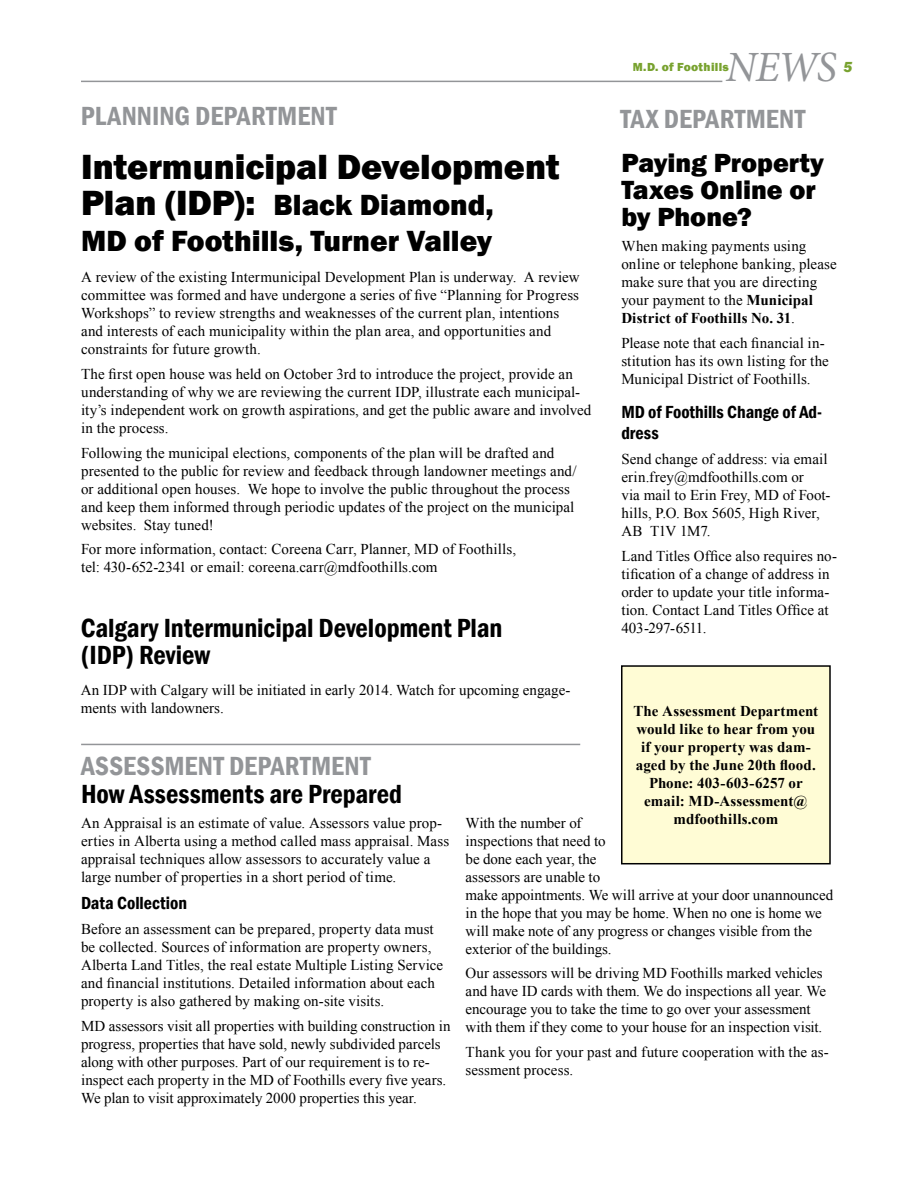
<style>
.page{position:relative;width:918px;height:1188px;background:#fff}
.page>*{position:absolute;margin:0;border:0;box-sizing:border-box;transform-origin:0 0}
.t1{font:italic 43.2px "Minion Pro";color:#939598}
.t2{font:800 36px "Franklin Gothic";color:#000}
.t3{font:800 30px/36px "Franklin Gothic";color:#000}
.t4{font:600 condensed 27px/27px "Franklin Gothic";letter-spacing:-.005em;color:#000}
.t5{font:600 condensed 27px "Franklin Gothic";color:#939598}
.t6{font:800 27px/27px "Franklin Gothic";color:#000}
.t7{font:600 condensed 18px/21px "Franklin Gothic";color:#000}
.t8{font:15px/18px "Times New Roman";letter-spacing:.005em;color:#000}
.t9{font:700 15px/18px "Times New Roman";letter-spacing:.005em;color:#000;text-align:center}
.t10{font:italic 800 15px "Franklin Gothic";color:#78a22f}
.t11{font:800 12px "Franklin Gothic";letter-spacing:.025em;color:#78a22f}
.s1{font-weight:700}
.s2{font-size:36px}
</style>
<div class="page">
<hr style="left:81px;top:81px;width:641px;height:1px;background:#939598">
<div style="left:622px;top:666px;width:208px;height:198px;background:#fffcd5"></div>
<div style="left:621px;top:665px;width:210px;height:199px;border:2px solid #000"></div>
<hr style="left:81px;top:744px;width:499px;height:1px;background:#939598">
<h1 class="t1" style="left:726px;top:38px;width:112px">NEWS</h1>
<p class="t10" style="left:844px;top:58px;width:10px">5</p>
<p class="t11" style="left:633px;top:59px;width:98px">M.D. of Foothills</p>
<h3 class="t5" style="left:81px;top:98px;width:257px">PLANNING DEPARTMENT</h3>
<h3 class="t5" style="left:621px;top:101px;width:186px">TAX DEPARTMENT</h3>
<h3 class="t6" style="left:621px;top:150px;width:204px">Paying Property<br>Taxes Online or by Phone?</h3>
<p class="t8" style="left:621px;top:237px;width:217px">When making payments using online or telephone banking, please make sure that you are directing your payment to the <span class="s1">Municipal<br>District of Foothills No. 31</span>.</p>
<p class="t8" style="left:621px;top:334px;width:209px">Please note that each financial in&shy;stitution has its own listing for the<br>Municipal District of Foothills.</p>
<p class="t7" style="left:621px;top:402px;width:202px">MD of Foothills Change of Ad&shy;dress</p>
<p class="t8" style="left:621px;top:450px;width:211px">Send change of address: via email erin.frey@mdfoothills.com or<br>via mail to Erin Frey, MD of Foot&shy;hills, P.O. Box 5605, High River,<br>AB T1V 1M7.</p>
<p class="t8" style="left:621px;top:547px;width:217px">Land Titles Office also requires no&shy;tification of a change of address in order to update your title informa&shy;tion. Contact Land Titles Office at<br>403-297-6511.</p>
<h2 class="t2" style="left:81px;top:143px;width:480px">Intermunicipal Development</h2>
<h3 class="t3" style="left:81px;top:186px;width:414px"><span class="s2">Plan (IDP):</span> Black Diamond,<br>MD of Foothills, Turner Valley</h3>
<p class="t8" style="left:81px;top:268px;width:500px">A review of the existing Intermunicipal Development Plan is underway. A review committee was formed and have undergone a series of five “Planning for Progress Workshops” to review strengths and weaknesses of the current plan, intentions and interests of each municipality within the plan area, and opportunities and constraints for future growth.</p>
<p class="t8" style="left:81px;top:365px;width:512px">The first open house was held on October 3rd to introduce the project, provide an understanding of why we are reviewing the current IDP, illustrate each municipal&shy;ity’s independent work on growth aspirations, and get the public aware and involved in the process.</p>
<p class="t8" style="left:81px;top:443px;width:497px">Following the municipal elections, components of the plan will be drafted and presented to the public for review and feedback through landowner meetings and/ or additional open houses. We hope to involve the public throughout the process and keep them informed through periodic updates of the project on the municipal websites. Stay tuned!</p>
<p class="t8" style="left:81px;top:540px;width:437px">For more information, contact: Coreena Carr, Planner, MD of Foothills, tel: 430-652-2341 or email: coreena.carr@mdfoothills.com</p>
<h3 class="t4" style="left:81px;top:614px;width:423px">Calgary Intermunicipal Development Plan (IDP) Review</h3>
<p class="t8" style="left:81px;top:681px;width:491px">An IDP with Calgary will be initiated in early 2014. Watch for upcoming engage&shy;ments with landowners.</p>
<p class="t9" style="left:633px;top:702px;width:186px">The Assessment Department would like to hear from you if your property was dam&shy;aged by the June 20th flood.<br>Phone: 403-603-6257 or email: MD-Assessment@ mdfoothills.com</p>
<h3 class="t5" style="left:81px;top:748px;width:15px">ASSESS</h3>
<h3 class="t5" style="left:164px;top:748px;width:208px">MENT DEPARTMENT</h3>
<h3 class="t4" style="left:81px;top:781px;width:323px">How Assessments are Prepared</h3>
<p class="t8" style="left:81px;top:813px;width:370px">An Appraisal is an estimate of value. Assessors value prop&shy;erties in Alberta using a method called mass appraisal. Mass appraisal techniques allow assessors to accurately value a large number of properties in a short period of time.</p>
<p class="t7" style="left:81px;top:893px;width:107px">Data Collection</p>
<p class="t8" style="left:81px;top:920px;width:364px">Before an assessment can be prepared, property data must be collected. Sources of information are property owners, Alberta Land Titles, the real estate Multiple Listing Service and financial institutions. Detailed information about each property is also gathered by making on-site visits.</p>
<p class="t8" style="left:81px;top:1017px;width:371px">MD assessors visit all properties with building construction in progress, properties that have sold, newly subdivided parcels along with other purposes. Part of our requirement is to re&shy;inspect each property in the MD of Foothills every five years.<br>We plan to visit approximately 2000 properties this year.</p>
<p class="t8" style="left:466px;top:813px;width:369px">With the number of<br>inspections that need to<br>be done each year, the<br>assessors are unable to<br>make appointments. We will arrive at your door unannounced in the hope that you may be home. When no one is home we will make note of any progress or changes visible from the exterior of the buildings.</p>
<p class="t8" style="left:466px;top:964px;width:362px">Our assessors will be driving MD Foothills marked vehicles and have ID cards with them. We do inspections all year. We encourage you to take the time to go over your assessment with them if they come to your house for an inspection visit.</p>
<p class="t8" style="left:466px;top:1043px;width:365px">Thank you for your past and future cooperation with the as&shy;sessment process.</p>
</div>
